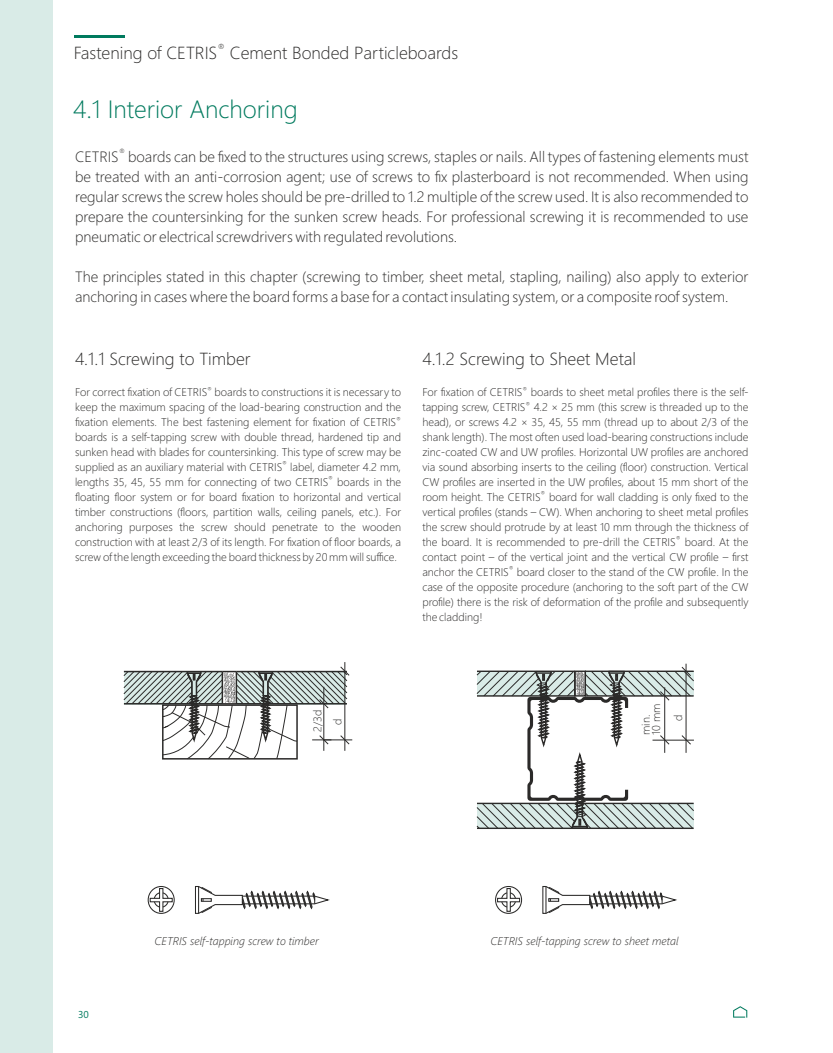
<style>
.page{position:relative;width:833px;height:1053px;background:#fff}
.page>*{position:absolute;margin:0;border:0;box-sizing:border-box;transform-origin:0 0}
.t1{font:300 25px "Segoe UI";color:#007a5e}
.t2{font:300 17.5px "Segoe UI";color:#2b2a29}
.t3{font:300 15px/20px "Segoe UI";color:#2b2a29}
.t4{font:300 11.25px/15px "Segoe UI";color:#2b2a29}
.t5{font:italic 300 11.25px "Segoe UI";color:#2b2a29}
.t6{font:10px "Segoe UI";color:#007a5e}
.t7{font:300 8.75px "Segoe UI";color:#2b2a29}
.t8{font:300 7.5px "Segoe UI";color:#2b2a29}
.t9{font:300 5.62px "Segoe UI";color:#2b2a29}
</style>
<div class="page">
<hr style="left:74px;top:35px;width:50px;height:3px;background:#007a5e">
<svg style="left:733px;top:1006px;width:14px;height:11px"></svg>
<div style="left:0;top:0;width:53px;height:1052px;background:#d9ebe7"></div>
<hr style="left:345px;top:662px;width:1px;height:88px;background:#2b2a29">
<svg style="left:123px;top:665px;width:229px;height:94px"></svg>
<hr style="left:686px;top:663px;width:1px;height:89px;background:#2b2a29">
<svg style="left:476px;top:665px;width:218px;height:164px"></svg>
<div style="left:148px;top:885px;width:27px;height:28px;border:1px solid #2b2a29;border-radius:50%"></div>
<svg style="left:149px;top:887px;width:24px;height:25px"></svg>
<svg style="left:195px;top:886px;width:135px;height:28px"></svg>
<div style="left:495px;top:885px;width:27px;height:28px;border:1px solid #2b2a29;border-radius:50%"></div>
<svg style="left:496px;top:887px;width:24px;height:25px"></svg>
<svg style="left:542px;top:886px;width:135px;height:28px"></svg>
<p class="t7" style="left:217px;top:44px;width:9px">®</p>
<h2 class="t2" style="left:74px;top:46px;width:386px">Fastening of CETRIS Cement Bonded Particleboards</h2>
<h1 class="t1" style="left:73px;top:100px;width:226px">4.1 Interior Anchoring</h1>
<p class="t8" style="left:119px;top:149px;width:8px">®</p>
<p class="t3" style="left:75px;top:148px;width:675px;text-align:justify">CETRIS boards can be fixed to the structures using screws, staples or nails. All types of fastening elements must be treated with an anti-corrosion agent; use of screws to fix plasterboard is not recommended. When using regular screws the screw holes should be pre-drilled to 1.2 multiple of the screw used. It is also recommended to prepare the countersinking for the sunken screw heads. For professional screwing it is recommended to use pneumatic or electrical screwdrivers with regulated revolutions.</p>
<h3 class="t3" style="left:75px;top:268px;width:675px">The principles stated in this chapter (screwing to timber, sheet metal, stapling, nailing) also apply to exterior anchoring in cases where the board forms a base for a contact insulating system, or a composite roof system.</h3>
<h2 class="t2" style="left:75px;top:352px;width:177px">4.1.1 Screwing to Timber</h2>
<p class="t9" style="left:207px;top:386px;width:6px">®</p>
<p class="t4" style="left:75px;top:386px;width:327px">For correct fixation of CETRIS boards to constructions it is necessary to keep the maximum spacing of the load-bearing construction and the</p>
<p class="t9" style="left:396px;top:416px;width:6px">®</p>
<p class="t4" style="left:75px;top:415px;width:327px">fixation elements. The best fastening element for fixation of CETRIS boards is a self-tapping screw with double thread, hardened tip and sunken head with blades for countersinking. This type of screw may be</p>
<p class="t9" style="left:282px;top:461px;width:6px">®</p>
<p class="t4" style="left:75px;top:460px;width:327px">supplied as an auxiliary material with CETRIS label, diameter 4.2 mm,</p>
<p class="t9" style="left:328px;top:476px;width:6px">®</p>
<p class="t4" style="left:75px;top:475px;width:327px;text-align:justify">lengths 35, 45, 55 mm for connecting of two CETRIS boards in the floating floor system or for board fixation to horizontal and vertical timber constructions (floors, partition walls, ceiling panels, etc.). For anchoring purposes the screw should penetrate to the wooden construction with at least 2/3 of its length. For fixation of floor boards, a screw of the length exceeding the board thickness by 20 mm will suffice.</p>
<h2 class="t2" style="left:422px;top:352px;width:215px">4.1.2 Screwing to Sheet Metal</h2>
<p class="t9" style="left:522px;top:386px;width:6px">®</p>
<p class="t4" style="left:422px;top:386px;width:327px">For fixation of CETRIS boards to sheet metal profiles there is the self-</p>
<p class="t9" style="left:525px;top:401px;width:6px">®</p>
<p class="t4" style="left:422px;top:401px;width:327px;text-align:justify">tapping screw, CETRIS 4.2 × 25 mm (this screw is threaded up to the head), or screws 4.2 × 35, 45, 55 mm (thread up to about 2/3 of the shank length). The most often used load-bearing constructions include zinc-coated CW and UW profiles. Horizontal UW profiles are anchored via sound absorbing inserts to the ceiling (floor) construction. Vertical CW profiles are inserted in the UW profiles, about 15 mm short of the</p>
<p class="t9" style="left:540px;top:491px;width:6px">®</p>
<p class="t4" style="left:422px;top:490px;width:327px;text-align:justify">room height. The CETRIS board for wall cladding is only fixed to the vertical profiles (stands – CW). When anchoring to sheet metal profiles the screw should protrude by at least 10 mm through the thickness of</p>
<p class="t9" style="left:676px;top:536px;width:6px">®</p>
<p class="t4" style="left:422px;top:535px;width:327px">the board. It is recommended to pre-drill the CETRIS board. At the contact point – of the vertical joint and the vertical CW profile – first</p>
<p class="t9" style="left:509px;top:566px;width:6px">®</p>
<p class="t4" style="left:422px;top:565px;width:327px;text-align:justify">anchor the CETRIS board closer to the stand of the CW profile. In the case of the opposite procedure (anchoring to the soft part of the CW profile) there is the risk of deformation of the profile and subsequently the cladding!</p>
<p class="t4" style="left:309px;top:732px;width:24px;line-height:19.9px;text-align:center;rotate:-90deg">2/3d d</p>
<p class="t4" style="left:641px;top:735px;width:33px;line-height:10.5px;rotate:-90deg">min.<br>10 mm</p>
<p class="t4" style="left:671px;top:721px;width:8px;rotate:-90deg">d</p>
<p class="t6" style="left:78px;top:1010px;width:12px">30</p>
<p class="t5" style="left:154px;top:937px;width:166px">CETRIS self-tapping screw to timber</p>
<p class="t5" style="left:490px;top:937px;width:189px">CETRIS self-tapping screw to sheet metal</p>
</div>
